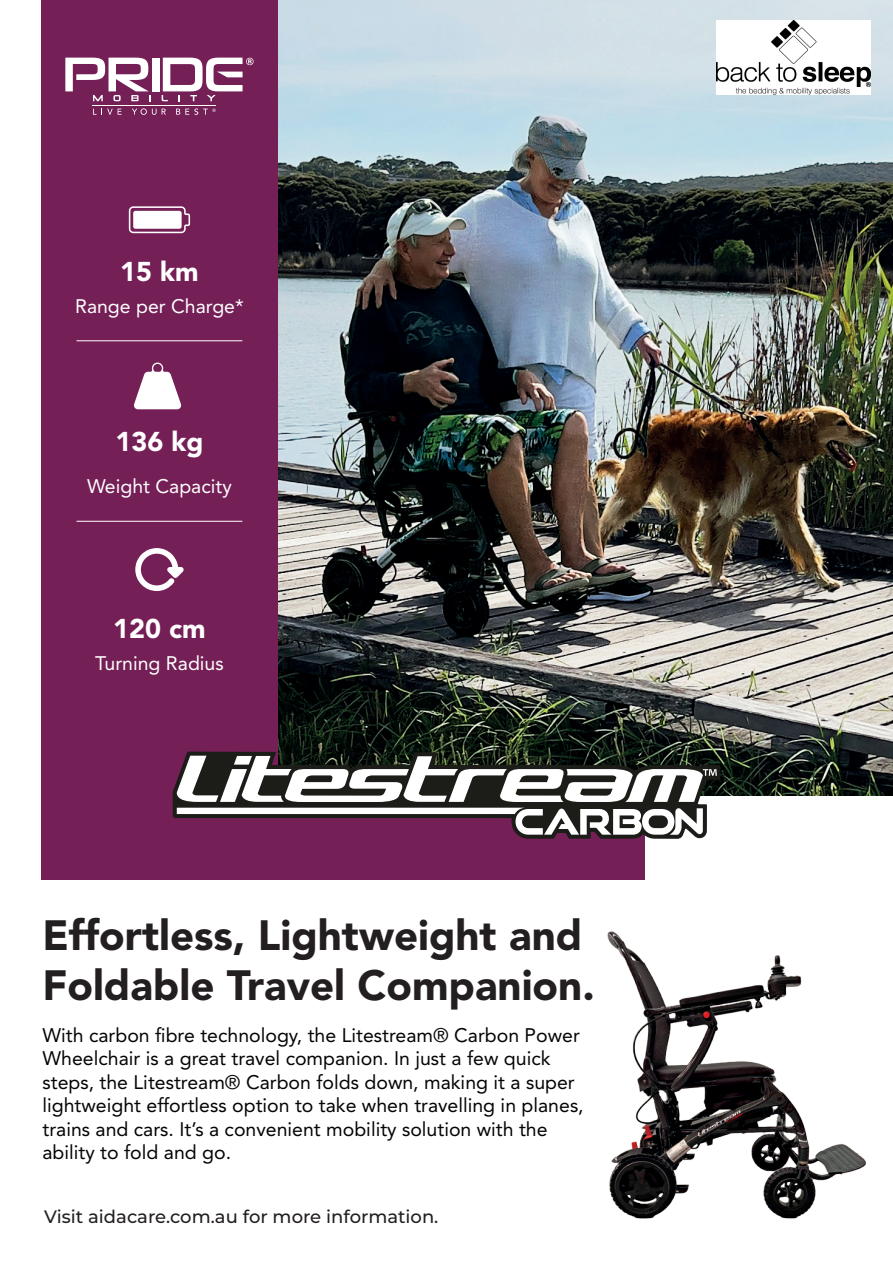
<style>
.page{position:relative;width:893px;height:1263px;background:#fff}
.page>*{position:absolute;margin:0;border:0;box-sizing:border-box;transform-origin:0 0}
.t1{font:900 42px/50.4px "Avenir LT Std";color:#231f20}
.t2{font:900 27px "Avenir LT Std";color:#fff}
.t3{font:19.5px/23.4px "Avenir LT Std";color:#040503}
.t4{font:19.5px "Avenir LT Std";color:#fff}
.t5{font:18px "Avenir LT Std";color:#040503}
.t6{font:500 18px "Montserrat";color:#231f20}
</style>
<div class="page">
<div style="left:41px;top:0;width:603px;height:879px;background:#751f57"></div>
<div style="left:152px;top:58px;width:7px;height:33px;background:#fff"></div>
<svg style="left:162px;top:58px;width:92px;height:43px"></svg>
<svg style="left:93px;top:109px;width:29px;height:6px"></svg>
<svg style="left:132px;top:108px;width:34px;height:7px"></svg>
<svg style="left:176px;top:108px;width:40px;height:7px"></svg>
<hr style="left:93px;top:105px;width:123px;height:1px;background:#fff">
<svg style="left:65px;top:58px;width:86px;height:43px"></svg>
<svg style="left:129px;top:206px;width:61px;height:27px"></svg>
<div style="left:133px;top:211px;width:49px;height:18px;background:#fff;border-radius:2px"></div>
<svg style="left:134px;top:363px;width:47px;height:46px"></svg>
<svg style="left:135px;top:548px;width:49px;height:43px"></svg>
<hr style="left:77px;top:340px;width:165px;height:1px;background:#fff">
<hr style="left:77px;top:521px;width:165px;height:1px;background:#fff">
<img style="left:279px;top:0;width:614px;height:795px">
<svg style="left:173px;top:752px;width:547px;height:87px;fill:#1c1c19"></svg>
<svg style="left:177px;top:808px;width:526px;height:27px"></svg>
<svg style="left:177px;top:756px;width:540px;height:46px;background:#838482"></svg>
<img style="left:607px;top:931px;width:260px;height:288px">
<img style="left:716px;top:21px;width:154px;height:74px">
<p class="t2" style="left:120px;top:255px;width:80px">15 km</p>
<p class="t4" style="left:75px;top:295px;width:170px">Range per Charge*</p>
<p class="t2" style="left:115px;top:425px;width:89px">136 kg</p>
<p class="t4" style="left:87px;top:475px;width:146px">Weight Capacity</p>
<p class="t2" style="left:113px;top:612px;width:94px">120 cm</p>
<p class="t4" style="left:95px;top:651px;width:130px">Turning Radius</p>
<p class="t1" style="left:43px;top:909px;width:554px">Effortless, Lightweight and<br>Foldable Travel Companion.</p>
<p class="t3" style="left:43px;top:1023px;width:543px">With carbon fibre technology, the Litestream® Carbon Power Wheelchair is a great travel companion. In just a few quick steps, the Litestream® Carbon folds down, making it a super lightweight effortless option to take when travelling in planes, trains and cars. It’s a convenient mobility solution with the ability to fold and go.</p>
<p class="t5" style="left:43px;top:1204px;width:380px">Visit pridemobility.com.au for more information</p>
<p class="t6" style="left:44px;top:1204px;width:396px">Visit aidacare.com.au for more information.</p>
</div>
